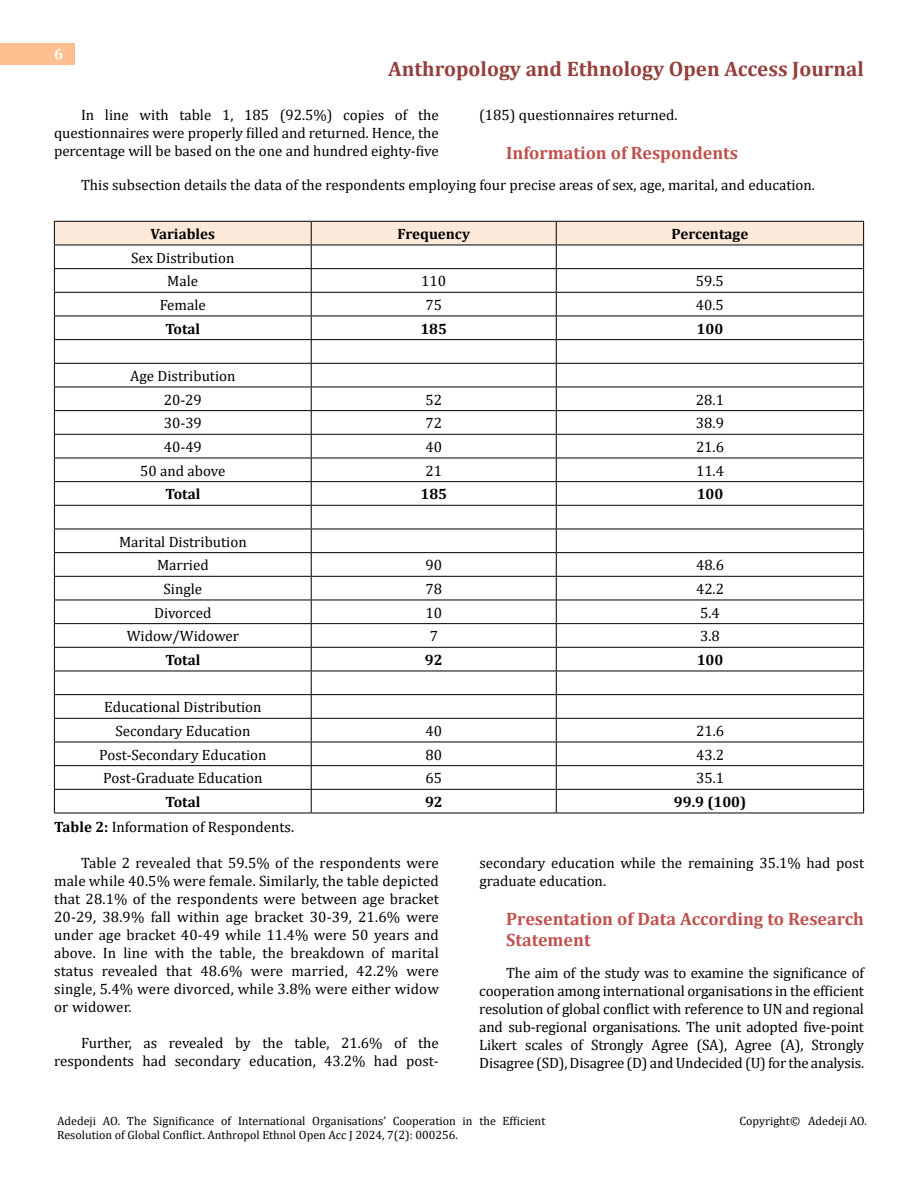
<style>
.page{position:relative;width:918px;height:1188px;background:#fff}
.page>*{position:absolute;margin:0;border:0;box-sizing:border-box;transform-origin:0 0}
.t1{font:700 21px "Cambria";color:#953f3c}
.t2{font:700 18px/21px "Cambria";color:#c0504d}
.t3{font:15px/18px "Cambria";color:#000;text-align:center}
.t4{font:700 15px "Cambria";color:#000}
.t5{font:700 15px "Cambria";color:#fff}
.t6{font:12px "Cambria";color:#000}
.s1{font-weight:700}
</style>
<div class="page">
<div style="left:0;top:43px;width:75px;height:21px;background:#ffbf91"></div>
<svg style="left:54px;top:221px;width:810px;height:592px"></svg>
<hr style="left:54px;top:813px;width:257px;height:1px;background:#000">
<hr style="left:311px;top:813px;width:245px;height:1px;background:#000">
<hr style="left:556px;top:813px;width:308px;height:1px;background:#000">
<p class="t5" style="left:54px;top:44px;width:10px">6</p>
<h1 class="t1" style="left:388px;top:54px;width:477px">Anthropology and Ethnology Open Access Journal</h1>
<p class="t3" style="left:54px;top:105px;width:386px;text-align:justify;text-indent:27px">In line with table 1, 185 (92.5%) copies of the questionnaires were properly filled and returned. Hence, the percentage will be based on the one and hundred eighty-five</p>
<p class="t3" style="left:479px;top:105px;width:200px">(185) questionnaires returned.</p>
<p class="t2" style="left:506px;top:141px;width:233px">Information of Respondents</p>
<p class="t3" style="left:81px;top:176px;width:735px">This subsection details the data of the respondents employing four precise areas of sex, age, marital, and education.</p>
<p class="t4" style="left:151px;top:223px;width:66px">Variables</p>
<p class="t4" style="left:398px;top:223px;width:74px">Frequency</p>
<p class="t4" style="left:672px;top:223px;width:78px">Percentage</p>
<p class="t3" style="left:131px;top:246px;width:105px;line-height:23.7px">Sex Distribution<br>Male</p>
<p class="t3" style="left:421px;top:272px;width:26px">110</p>
<p class="t3" style="left:696px;top:272px;width:30px">59.5</p>
<p class="t3" style="left:160px;top:296px;width:47px">Female</p>
<p class="t3" style="left:425px;top:296px;width:18px">75</p>
<p class="t3" style="left:696px;top:296px;width:30px">40.5</p>
<p class="t4" style="left:165px;top:318px;width:36px">Total</p>
<p class="t4" style="left:420px;top:318px;width:28px">185</p>
<p class="t4" style="left:697px;top:318px;width:28px">100</p>
<p class="t3" style="left:130px;top:364px;width:107px;line-height:23.7px">Age Distribution<br>20-29</p>
<p class="t3" style="left:425px;top:390px;width:18px">52</p>
<p class="t3" style="left:696px;top:390px;width:30px">28.1</p>
<p class="t3" style="left:164px;top:414px;width:40px">30-39</p>
<p class="t3" style="left:425px;top:414px;width:18px">72</p>
<p class="t3" style="left:696px;top:414px;width:30px">38.9</p>
<p class="t3" style="left:164px;top:438px;width:40px">40-49</p>
<p class="t3" style="left:426px;top:438px;width:18px">40</p>
<p class="t3" style="left:696px;top:438px;width:30px">21.6</p>
<p class="t3" style="left:140px;top:461px;width:87px">50 and above</p>
<p class="t3" style="left:426px;top:461px;width:18px">21</p>
<p class="t3" style="left:696px;top:461px;width:30px">11.4</p>
<p class="t4" style="left:165px;top:484px;width:36px">Total</p>
<p class="t4" style="left:421px;top:484px;width:28px">185</p>
<p class="t4" style="left:697px;top:484px;width:28px">100</p>
<p class="t3" style="left:119px;top:530px;width:129px;line-height:23.7px">Marital Distribution<br>Married</p>
<p class="t3" style="left:426px;top:556px;width:18px">90</p>
<p class="t3" style="left:696px;top:556px;width:30px">48.6</p>
<p class="t3" style="left:164px;top:580px;width:40px">Single</p>
<p class="t3" style="left:426px;top:580px;width:18px">78</p>
<p class="t3" style="left:696px;top:580px;width:30px">42.2</p>
<p class="t3" style="left:154px;top:604px;width:59px">Divorced</p>
<p class="t3" style="left:426px;top:604px;width:18px">10</p>
<p class="t3" style="left:700px;top:604px;width:21px">5.4</p>
<p class="t3" style="left:127px;top:627px;width:114px">Widow/Widower</p>
<p class="t3" style="left:430px;top:627px;width:10px">7</p>
<p class="t3" style="left:700px;top:627px;width:21px">3.8</p>
<p class="t4" style="left:165px;top:649px;width:36px">Total</p>
<p class="t4" style="left:425px;top:649px;width:19px">92</p>
<p class="t4" style="left:697px;top:649px;width:28px">100</p>
<p class="t3" style="left:104px;top:695px;width:159px;line-height:23.7px">Educational Distribution<br>Secondary Education</p>
<p class="t3" style="left:426px;top:722px;width:18px">40</p>
<p class="t3" style="left:696px;top:722px;width:30px">21.6</p>
<p class="t3" style="left:99px;top:746px;width:169px">Post-Secondary Education</p>
<p class="t3" style="left:426px;top:746px;width:18px">80</p>
<p class="t3" style="left:696px;top:746px;width:30px">43.2</p>
<p class="t3" style="left:103px;top:769px;width:161px">Post-Graduate Education</p>
<p class="t3" style="left:426px;top:769px;width:18px">65</p>
<p class="t3" style="left:696px;top:769px;width:30px">35.1</p>
<p class="t4" style="left:165px;top:791px;width:36px">Total</p>
<p class="t4" style="left:425px;top:791px;width:19px">92</p>
<p class="t4" style="left:674px;top:791px;width:74px">99.9 (100)</p>
<p class="t3" style="left:54px;top:818px;width:241px"><span class="s1">Table 2:</span> Information of Respondents.</p>
<p class="t3" style="left:54px;top:854px;width:386px;text-align:justify;text-indent:27px">Table 2 revealed that 59.5% of the respondents were male while 40.5% were female. Similarly, the table depicted that 28.1% of the respondents were between age bracket 20-29, 38.9% fall within age bracket 30-39, 21.6% were under age bracket 40-49 while 11.4% were 50 years and above. In line with the table, the breakdown of marital status revealed that 48.6% were married, 42.2% were single, 5.4% were divorced, while 3.8% were either widow or widower.</p>
<p class="t3" style="left:54px;top:1034px;width:386px;text-align:right">Further, as revealed by the table, 21.6% of the respondents had secondary education, 43.2% had post-</p>
<p class="t3" style="left:479px;top:854px;width:386px;text-align:left">secondary education while the remaining 35.1% had post graduate education.</p>
<p class="t2" style="left:506px;top:908px;width:359px">Presentation of Data According to Research<br>Statement</p>
<p class="t3" style="left:479px;top:963px;width:386px;text-align:justify;text-indent:27px">The aim of the study was to examine the significance of cooperation among international organisations in the efficient resolution of global conflict with reference to UN and regional and sub-regional organisations. The unit adopted five-point Likert scales of Strongly Agree (SA), Agree (A), Strongly Disagree (SD), Disagree (D) and Undecided (U) for the analysis.</p>
<p class="t6" style="left:57px;top:1114px;width:490px">Adedeji AO. The Significance of International Organisations’ Cooperation in the Efficient</p>
<p class="t6" style="left:740px;top:1114px;width:129px">Copyright© Adedeji AO.</p>
<p class="t6" style="left:57px;top:1128px;width:402px">Resolution of Global Conflict. Anthropol Ethnol Open Acc J 2024, 7(2): 000256.</p>
</div>
